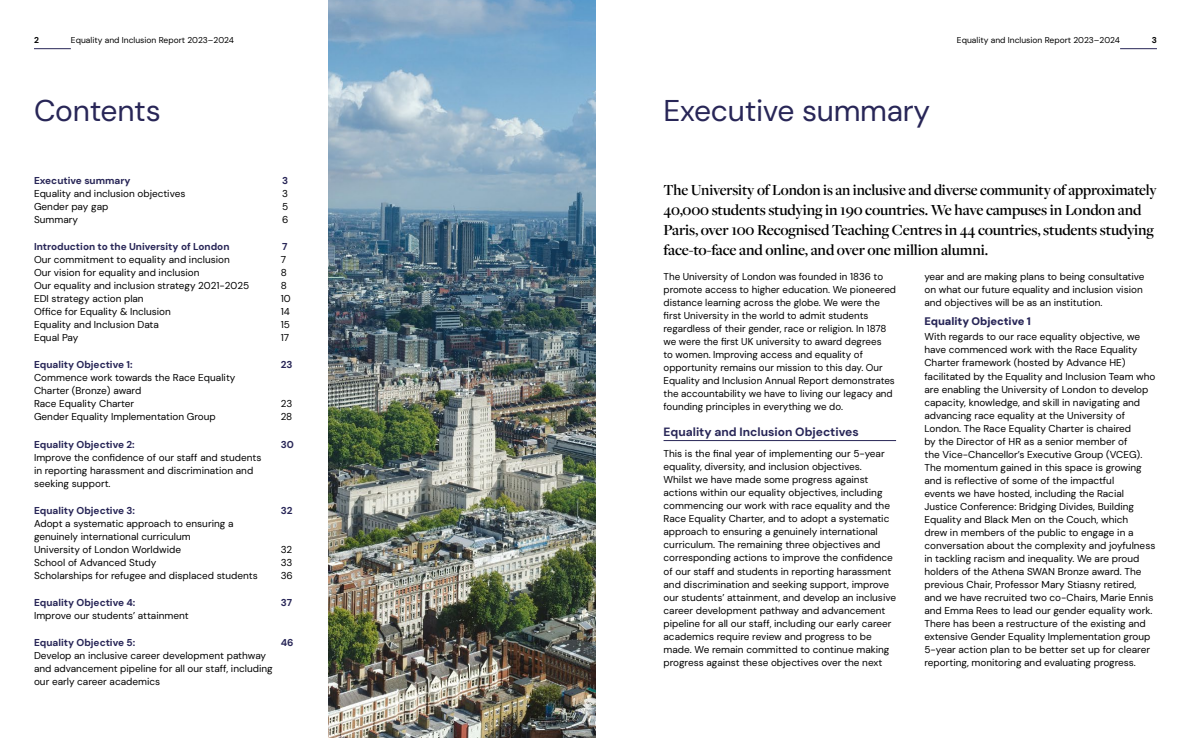
<style>
.page{position:relative;width:1191px;height:738px;background:#fff}
.page>*{position:absolute;margin:0;border:0;box-sizing:border-box;transform-origin:0 0}
.Heading_1{font:30px "DM Sans 18 pt";letter-spacing:-.01em;color:#282657}
.Opening_Para{font:600 16px/20px "Freight Disp Pro";letter-spacing:-.01em;color:#000}
.Heading_2{font:700 12px "DM Sans 18 pt";color:#282657}
.Heading_3{font:900 11px "DM Sans 18 pt";letter-spacing:-.005em;color:#282657}
.Body_Text{font:10px/13px "DM Sans 18 pt";color:#000}
.Contents_2{font:10px "DM Sans 18 pt";color:#000}
.Contents_1{font:10px/13px "DM Sans 18 pt";color:#000}
.Contents_1-2{font:700 10px "DM Sans 18 pt";color:#282657}
.t1{font:8.5px "DM Sans 18 pt";color:#000}
.t2{font:700 8.5px "DM Sans 18 pt";color:#000}
</style>
<div class="page">
<hr style="left:34px;top:48px;width:37px;height:1px;background:#282657">
<hr style="left:1120px;top:48px;width:37px;height:1px;background:#282657">
<img style="left:329px;top:0;width:266px;height:737px">
<hr style="left:663px;top:439px;width:233px;height:1px;background:#282657">
<p class="t2" style="left:34px;top:34px;width:6px">2</p>
<p class="t1" style="left:71px;top:34px;width:165px">Equality and Inclusion Report 2023–2024</p>
<p class="t1" style="left:957px;top:34px;width:165px">Equality and Inclusion Report 2023–2024</p>
<p class="t2" style="left:1151px;top:34px;width:7px">3</p>
<p class="Heading_1" style="left:34px;top:91px;width:128px">Contents</p>
<p class="Contents_1-2" style="left:34px;top:174px;width:98px">Executive summary</p>
<p class="Contents_1-2" style="left:282px;top:174px;width:8px">3</p>
<p class="Contents_2" style="left:34px;top:187px;width:153px">Equality and inclusion objectives</p>
<p class="Contents_2" style="left:282px;top:187px;width:7px">3</p>
<p class="Contents_2" style="left:34px;top:200px;width:76px">Gender pay gap</p>
<p class="Contents_2" style="left:282px;top:200px;width:8px">5</p>
<p class="Contents_2" style="left:34px;top:213px;width:46px">Summary</p>
<p class="Contents_2" style="left:282px;top:213px;width:8px">6</p>
<p class="Contents_1-2" style="left:34px;top:240px;width:197px">Introduction to the University of London</p>
<p class="Contents_1-2" style="left:282px;top:240px;width:7px">7</p>
<p class="Contents_2" style="left:34px;top:253px;width:197px">Our commitment to equality and inclusion</p>
<p class="Contents_2" style="left:281px;top:253px;width:7px">7</p>
<p class="Contents_2" style="left:34px;top:266px;width:167px">Our vision for equality and inclusion</p>
<p class="Contents_2" style="left:281px;top:266px;width:8px">8</p>
<p class="Contents_2" style="left:34px;top:279px;width:217px">Our equality and inclusion strategy 2021-2025</p>
<p class="Contents_2" style="left:281px;top:279px;width:8px">8</p>
<p class="Contents_2" style="left:34px;top:292px;width:111px">EDI strategy action plan</p>
<p class="Contents_2" style="left:281px;top:292px;width:11px">10</p>
<p class="Contents_2" style="left:34px;top:305px;width:138px">Office for Equality &amp; Inclusion</p>
<p class="Contents_2" style="left:281px;top:305px;width:11px">14</p>
<p class="Contents_2" style="left:34px;top:318px;width:126px">Equality and Inclusion Data</p>
<p class="Contents_2" style="left:281px;top:318px;width:11px">15</p>
<p class="Contents_2" style="left:34px;top:331px;width:46px">Equal Pay</p>
<p class="Contents_2" style="left:281px;top:331px;width:10px">17</p>
<p class="Contents_1-2" style="left:34px;top:358px;width:100px">Equality Objective 1:</p>
<p class="Contents_1-2" style="left:281px;top:358px;width:13px">23</p>
<p class="Contents_1" style="left:34px;top:371px;width:203px">Commence work towards the Race Equality<br>Charter (Bronze) award</p>
<p class="Contents_2" style="left:34px;top:397px;width:102px">Race Equality Charter</p>
<p class="Contents_2" style="left:281px;top:397px;width:13px">23</p>
<p class="Contents_2" style="left:34px;top:410px;width:183px">Gender Equality Implementation Group</p>
<p class="Contents_2" style="left:281px;top:410px;width:13px">28</p>
<p class="Contents_1-2" style="left:34px;top:437px;width:102px">Equality Objective 2:</p>
<p class="Contents_1-2" style="left:281px;top:437px;width:15px">30</p>
<p class="Contents_1" style="left:34px;top:450px;width:229px">Improve the confidence of our staff and students in reporting harassment and discrimination and seeking support.</p>
<p class="Contents_1-2" style="left:34px;top:503px;width:102px">Equality Objective 3:</p>
<p class="Contents_1-2" style="left:281px;top:503px;width:13px">32</p>
<p class="Contents_1" style="left:34px;top:516px;width:201px">Adopt a systematic approach to ensuring a genuinely international curriculum</p>
<p class="Contents_2" style="left:34px;top:542px;width:149px">University of London Worldwide</p>
<p class="Contents_2" style="left:281px;top:542px;width:13px">32</p>
<p class="Contents_2" style="left:34px;top:555px;width:124px">School of Advanced Study</p>
<p class="Contents_2" style="left:281px;top:555px;width:13px">33</p>
<p class="Contents_2" style="left:34px;top:568px;width:225px">Scholarships for refugee and displaced students</p>
<p class="Contents_2" style="left:281px;top:568px;width:14px">36</p>
<p class="Contents_1-2" style="left:34px;top:595px;width:103px">Equality Objective 4:</p>
<p class="Contents_1-2" style="left:281px;top:595px;width:13px">37</p>
<p class="Contents_1" style="left:34px;top:608px;width:156px">Improve our students’ attainment</p>
<p class="Contents_1-2" style="left:34px;top:636px;width:103px">Equality Objective 5:</p>
<p class="Contents_1-2" style="left:281px;top:636px;width:14px">46</p>
<p class="Contents_1" style="left:34px;top:648px;width:240px">Develop an inclusive career development pathway and advancement pipeline for all our staff, including our early career academics</p>
<p class="Heading_1" style="left:663px;top:91px;width:268px">Executive summary</p>
<p class="Opening_Para" style="left:663px;top:180px;width:495px">The University of London is an inclusive and diverse community of approximately 40,000 students studying in 190 countries. We have campuses in London and Paris, over 100 Recognised Teaching Centres in 44 countries, students studying face-to-face and online, and over one million alumni.</p>
<p class="Body_Text" style="left:663px;top:269px;width:234px">The University of London was founded in 1836 to promote access to higher education. We pioneered distance learning across the globe. We were the first University in the world to admit students regardless of their gender, race or religion. In 1878 we were the first UK university to award degrees<br>to women. Improving access and equality of opportunity remains our mission to this day. Our Equality and Inclusion Annual Report demonstrates the accountability we have to living our legacy and founding principles in everything we do.</p>
<p class="Heading_2" style="left:663px;top:423px;width:197px">Equality and Inclusion Objectives</p>
<p class="Body_Text" style="left:663px;top:447px;width:234px">This is the final year of implementing our 5-year equality, diversity, and inclusion objectives.<br>Whilst we have made some progress against actions within our equality objectives, including commencing our work with race equality and the Race Equality Charter, and to adopt a systematic approach to ensuring a genuinely international curriculum. The remaining three objectives and corresponding actions to improve the confidence of our staff and students in reporting harassment and discrimination and seeking support, improve our students’ attainment, and develop an inclusive career development pathway and advancement pipeline for all our staff, including our early career academics require review and progress to be made. We remain committed to continue making progress against these objectives over the next</p>
<p class="Body_Text" style="left:924px;top:269px;width:222px">year and are making plans to being consultative on what our future equality and inclusion vision and objectives will be as an institution.</p>
<p class="Heading_3" style="left:924px;top:313px;width:108px">Equality Objective 1</p>
<p class="Body_Text" style="left:924px;top:330px;width:233px">With regards to our race equality objective, we have commenced work with the Race Equality Charter framework (hosted by Advance HE) facilitated by the Equality and Inclusion Team who are enabling the University of London to develop capacity, knowledge, and skill in navigating and advancing race equality at the University of London. The Race Equality Charter is chaired<br>by the Director of HR as a senior member of<br>the Vice-Chancellor’s Executive Group (VCEG).<br>The momentum gained in this space is growing and is reflective of some of the impactful<br>events we have hosted, including the Racial Justice Conference: Bridging Divides, Building Equality and Black Men on the Couch, which<br>drew in members of the public to engage in a conversation about the complexity and joyfulness in tackling racism and inequality. We are proud holders of the Athena SWAN Bronze award. The previous Chair, Professor Mary Stiasny retired, and we have recruited two co-Chairs, Marie Ennis and Emma Rees to lead our gender equality work.<br>There has been a restructure of the existing and extensive Gender Equality Implementation group 5-year action plan to be better set up for clearer reporting, monitoring and evaluating progress.</p>
</div>
